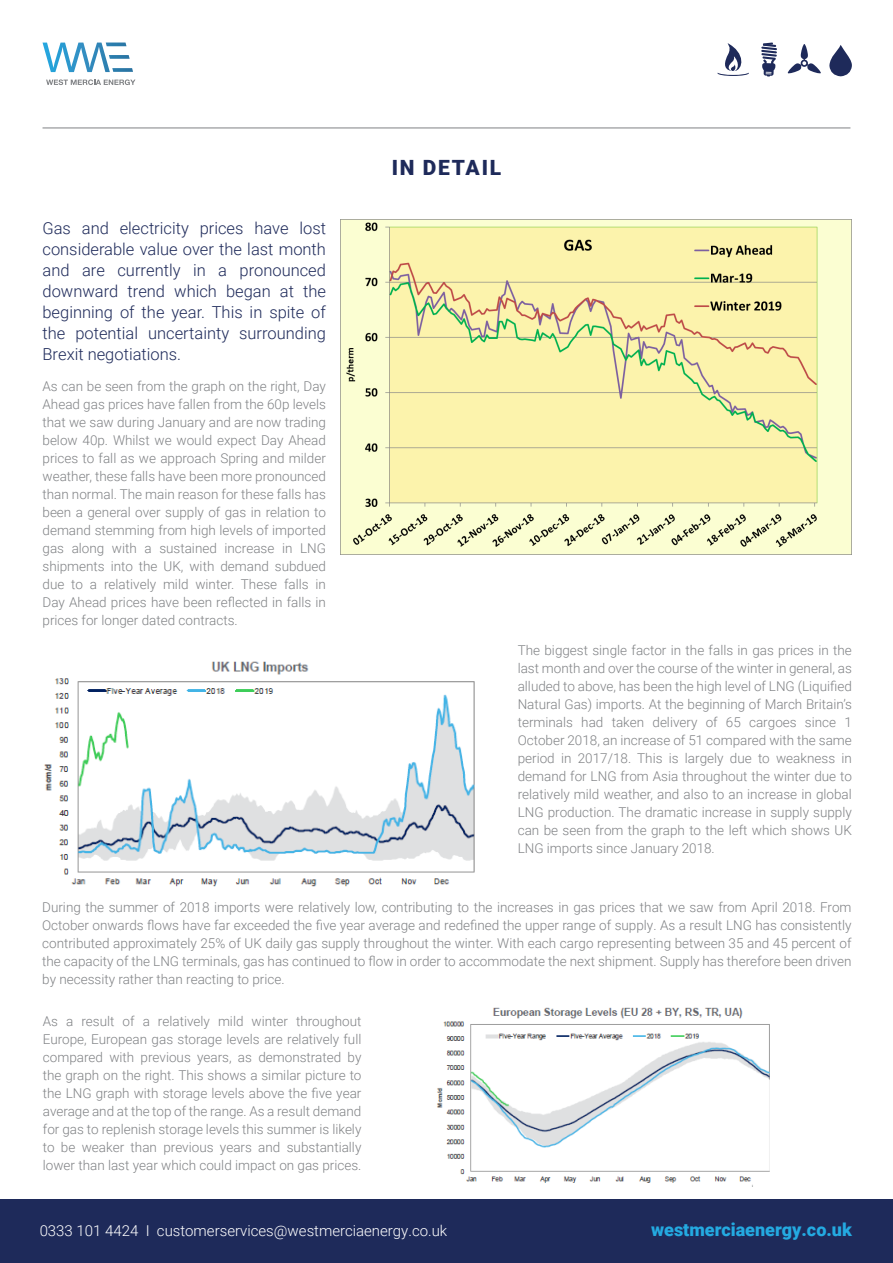
<style>
.page{position:relative;width:893px;height:1263px;background:#fff}
.page>*{position:absolute;margin:0;border:0;box-sizing:border-box;transform-origin:0 0}
.Article_Header{font:900 21px "Roboto";letter-spacing:.085em;color:#1e2a5a}
.t1{font:900 18px "Roboto";color:#24aae1}
.Intro_Copy{font:300 16.5px/21px "Roboto";color:#1e2a5a;text-align:justify}
.t2{font:300 15px "Roboto";color:#fff}
.Body_Copy{font:300 13.5px/18px "Roboto";color:#808285;text-align:justify}
</style>
<div class="page">
<svg style="left:761px;top:42px;width:16px;height:35px"></svg>
<svg style="left:717px;top:43px;width:32px;height:33px"></svg>
<svg style="left:787px;top:44px;width:34px;height:30px"></svg>
<svg style="left:829px;top:45px;width:23px;height:31px"></svg>
<svg style="left:43px;top:43px;width:90px;height:29px"></svg>
<svg style="left:46px;top:79px;width:89px;height:6px"></svg>
<hr style="left:43px;top:128px;width:807px;height:1px;background:#808285">
<div style="left:0;top:1199px;width:893px;height:64px;background:#1e2a5a"></div>
<img style="left:340px;top:219px;width:512px;height:335px">
<img style="left:44px;top:661px;width:431px;height:226px">
<img style="left:436px;top:1007px;width:334px;height:180px">
<p class="Intro_Copy" style="left:43px;top:217px;width:285px">Gas and electricity prices have lost considerable value over the last month and are currently in a pronounced downward trend which began at the beginning of the year. This in spite of the potential uncertainty surrounding Brexit negotiations.</p>
<p class="Body_Copy" style="left:43px;top:377px;width:285px">As can be seen from the graph on the right, Day Ahead gas prices have fallen from the 60p levels that we saw during January and are now trading below 40p. Whilst we would expect Day Ahead prices to fall as we approach Spring and milder weather, these falls have been more pronounced than normal. The main reason for these falls has been a general over supply of gas in relation to demand stemming from high levels of imported gas along with a sustained increase in LNG shipments into the UK, with demand subdued due to a relatively mild winter. These falls in Day Ahead prices have been reflected in falls in prices for longer dated contracts.</p>
<p class="Article_Header" style="left:392px;top:153px;width:111px">IN DETAIL</p>
<p class="Body_Copy" style="left:518px;top:640px;width:336px">The biggest single factor in the falls in gas prices in the last month and over the course of the winter in general, as alluded to above, has been the high level of LNG (Liquified Natural Gas) imports. At the beginning of March Britain’s terminals had taken delivery of 65 cargoes since 1<br>October 2018, an increase of 51 compared with the same period in 2017/18. This is largely due to weakness in demand for LNG from Asia throughout the winter due to relatively mild weather, and also to an increase in global LNG production. The dramatic increase in supply supply can be seen from the graph to the left which shows UK LNG imports since January 2018.</p>
<p class="Body_Copy" style="left:42px;top:898px;width:811px">During the summer of 2018 imports were relatively low, contributing to the increases in gas prices that we saw from April 2018. From October onwards flows have far exceeded the five year average and redefined the upper range of supply. As a result LNG has consistently contributed approximately 25% of UK daily gas supply throughout the winter. With each cargo representing between 35 and 45 percent of the capacity of the LNG terminals, gas has continued to flow in order to accommodate the next shipment. Supply has therefore been driven by necessity rather than reacting to price.</p>
<p class="Body_Copy" style="left:43px;top:1012px;width:320px">As a result of a relatively mild winter throughout Europe, European gas storage levels are relatively full compared with previous years, as demonstrated by the graph on the right. This shows a similar picture to the LNG graph with storage levels above the five year average and at the top of the range. As a result demand for gas to replenish storage levels this summer is likely to be weaker than previous years and substantially lower than last year which could impact on gas prices.</p>
<p class="t2" style="left:40px;top:1220px;width:409px">0333 101 4424 I customerservices@westmerciaenergy.co.uk</p>
<h2 class="t1" style="left:651px;top:1217px;width:202px">westmerciaenergy.co.uk</h2>
</div>
